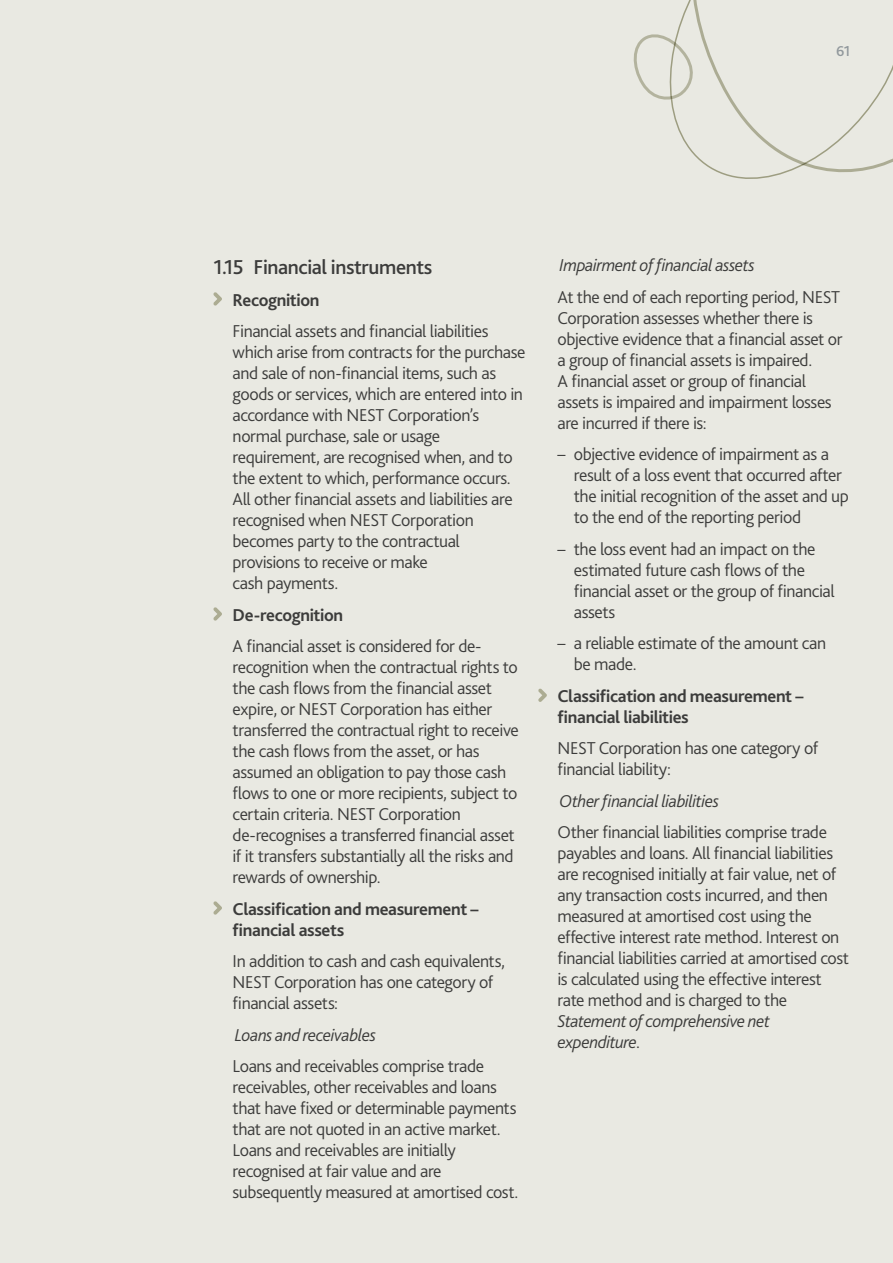
<style>
.page{position:relative;width:893px;height:1263px;background:#e9e9e2}
.page>*{position:absolute;margin:0;border:0;box-sizing:border-box;transform-origin:0 0}
.t1{font:21px "Bliss 2 Medium 2";letter-spacing:-.02em;color:#3c3c3b}
.Bullet{font:18px/21px "Bliss 2 Light 3";letter-spacing:-.025em;color:#3c3c3b}
.Bullet-2{font:18px/21px "Bliss 2 Bold 4";letter-spacing:-.02em;color:#3c3c3b}
.Body_Indent{font:italic 300 18px "Bliss 2";letter-spacing:-.025em;color:#3c3c3b}
.t2{font:15px "Bliss 2 Medium 2";color:#91989c}
.s1{font-family:"Bliss 2";font-weight:300;font-style:italic}
</style>
<div class="page">
<svg style="left:633px;top:0;width:260px;height:179px"></svg>
<svg style="left:213px;top:292px;width:9px;height:14px"></svg>
<svg style="left:213px;top:607px;width:9px;height:14px"></svg>
<svg style="left:213px;top:901px;width:9px;height:14px"></svg>
<svg style="left:538px;top:688px;width:9px;height:14px"></svg>
<p class="t2" style="left:836px;top:42px;width:16px">61</p>
<h3 class="t1" style="left:213px;top:254px;width:220px">1.15 Financial instruments</h3>
<p class="Bullet-2" style="left:233px;top:289px;width:88px">Recognition</p>
<p class="Bullet" style="left:233px;top:320px;width:294px">Financial assets and financial liabilities which arise from contracts for the purchase and sale of non-financial items, such as goods or services, which are entered into in accordance with NEST Corporation’s normal purchase, sale or usage requirement, are recognised when, and to the extent to which, performance occurs.<br>All other financial assets and liabilities are recognised when NEST Corporation becomes party to the contractual provisions to receive or make<br>cash payments.</p>
<p class="Bullet-2" style="left:233px;top:604px;width:112px">De-recognition</p>
<p class="Bullet" style="left:233px;top:635px;width:288px">A financial asset is considered for de&shy;recognition when the contractual rights to the cash flows from the financial asset expire, or NEST Corporation has either transferred the contractual right to receive the cash flows from the asset, or has assumed an obligation to pay those cash flows to one or more recipients, subject to certain criteria. NEST Corporation de‑recognises a transferred financial asset if it transfers substantially all the risks and rewards of ownership.</p>
<p class="Bullet-2" style="left:233px;top:898px;width:248px">Classification and measurement – financial assets</p>
<p class="Bullet" style="left:233px;top:950px;width:274px">In addition to cash and cash equivalents,<br>NEST Corporation has one category of financial assets:</p>
<p class="Body_Indent" style="left:235px;top:1023px;width:143px">Loans and receivables</p>
<p class="Bullet" style="left:233px;top:1055px;width:287px">Loans and receivables comprise trade receivables, other receivables and loans that have fixed or determinable payments that are not quoted in an active market.<br>Loans and receivables are initially recognised at fair value and are subsequently measured at amortised cost.</p>
<p class="Body_Indent" style="left:560px;top:254px;width:197px">Impairment of financial assets</p>
<p class="Bullet" style="left:557px;top:286px;width:286px">At the end of each reporting period, NEST Corporation assesses whether there is objective evidence that a financial asset or a group of financial assets is impaired.<br>A financial asset or group of financial assets is impaired and impairment losses are incurred if there is:</p>
<p class="Bullet" style="left:574px;top:443px;width:277px;text-indent:-16px">– objective evidence of impairment as a result of a loss event that occurred after the initial recognition of the asset and up to the end of the reporting period</p>
<p class="Bullet" style="left:574px;top:538px;width:262px;text-indent:-16px">– the loss event had an impact on the estimated future cash flows of the financial asset or the group of financial assets</p>
<p class="Bullet" style="left:574px;top:632px;width:254px;text-indent:-16px">– a reliable estimate of the amount can be made.</p>
<p class="Bullet-2" style="left:557px;top:685px;width:248px">Classification and measurement – financial liabilities</p>
<p class="Bullet" style="left:557px;top:737px;width:262px">NEST Corporation has one category of financial liability:</p>
<p class="Body_Indent" style="left:560px;top:790px;width:161px">Other financial liabilities</p>
<p class="Bullet" style="left:557px;top:821px;width:293px">Other financial liabilities comprise trade payables and loans. All financial liabilities are recognised initially at fair value, net of any transaction costs incurred, and then measured at amortised cost using the effective interest rate method. Interest on financial liabilities carried at amortised cost is calculated using the effective interest rate method and is charged to the <span class="s1">Statement of comprehensive net expenditure</span>.</p>
</div>
